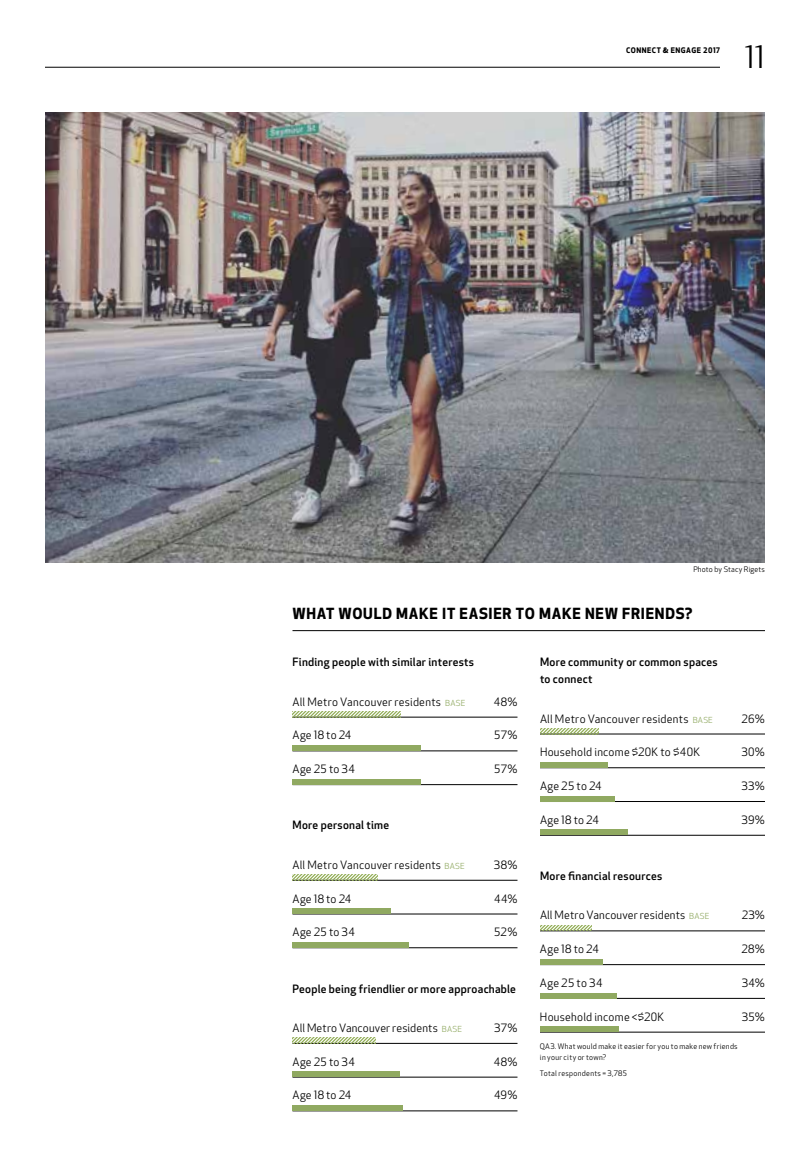
<style>
.page{position:relative;width:810px;height:1170px;background:#fff}
.page>*{position:absolute;margin:0;border:0;box-sizing:border-box;transform-origin:0 0}
.t1{font:30px "Apex New";color:#000}
.t2{font:700 15px "Apex New";letter-spacing:.05em;color:#000}
.t3{font:11.25px "Apex New";letter-spacing:.02em;color:#000}
.t4{font:500 11.25px/16.9px "Apex New";letter-spacing:.025em;color:#000}
.t5{font:7.5px/11.2px "Apex New";letter-spacing:.035em;color:#000}
.t6{font:700 7.5px "Apex New";letter-spacing:.07em;color:#000}
.s1{font-size:8.12px;color:#90a961}
</style>
<div class="page">
<img style="left:45px;top:112px;width:720px;height:450px">
<hr style="left:45px;top:67px;width:675px;height:1px;background:#000">
<hr style="left:292px;top:630px;width:473px;height:1px;background:#000">
<hr style="left:292px;top:717px;width:226px;height:1px;background:#000">
<hr style="left:292px;top:751px;width:226px;height:1px;background:#000">
<hr style="left:292px;top:784px;width:226px;height:1px;background:#000">
<hr style="left:292px;top:880px;width:226px;height:1px;background:#000">
<hr style="left:292px;top:914px;width:226px;height:1px;background:#000">
<hr style="left:292px;top:948px;width:226px;height:1px;background:#000">
<hr style="left:292px;top:1043px;width:226px;height:1px;background:#000">
<hr style="left:292px;top:1077px;width:226px;height:1px;background:#000">
<hr style="left:292px;top:1111px;width:226px;height:1px;background:#000">
<hr style="left:540px;top:734px;width:225px;height:1px;background:#000">
<hr style="left:540px;top:768px;width:225px;height:1px;background:#000">
<hr style="left:540px;top:801px;width:225px;height:1px;background:#000">
<hr style="left:540px;top:835px;width:225px;height:1px;background:#000">
<hr style="left:540px;top:931px;width:225px;height:1px;background:#000">
<hr style="left:540px;top:964px;width:225px;height:1px;background:#000">
<hr style="left:540px;top:998px;width:225px;height:1px;background:#000">
<hr style="left:540px;top:1032px;width:225px;height:1px;background:#000">
<svg style="left:540px;top:925px;width:52px;height:6px"></svg>
<div style="left:540px;top:1026px;width:79px;height:6px;background:#90a961"></div>
<div style="left:540px;top:993px;width:77px;height:5px;background:#90a961"></div>
<div style="left:540px;top:959px;width:63px;height:6px;background:#90a961"></div>
<svg style="left:292px;top:711px;width:108px;height:6px"></svg>
<div style="left:292px;top:745px;width:129px;height:6px;background:#90a961"></div>
<div style="left:292px;top:779px;width:129px;height:6px;background:#90a961"></div>
<div style="left:540px;top:830px;width:88px;height:5px;background:#90a961"></div>
<div style="left:540px;top:796px;width:74px;height:6px;background:#90a961"></div>
<div style="left:540px;top:762px;width:68px;height:6px;background:#90a961"></div>
<svg style="left:540px;top:728px;width:58px;height:6px"></svg>
<svg style="left:292px;top:1038px;width:84px;height:5px"></svg>
<div style="left:292px;top:1105px;width:111px;height:6px;background:#90a961"></div>
<div style="left:292px;top:1071px;width:108px;height:6px;background:#90a961"></div>
<div style="left:292px;top:942px;width:118px;height:6px;background:#90a961"></div>
<div style="left:292px;top:908px;width:100px;height:6px;background:#90a961"></div>
<svg style="left:292px;top:875px;width:86px;height:5px"></svg>
<p class="t6" style="left:626px;top:44px;width:11px">CONNECT</p>
<p class="t6" style="left:663px;top:44px;width:59px">&amp; ENGAGE 2017</p>
<h1 class="t1" style="left:745px;top:38px;width:21px">11</h1>
<p class="t5" style="left:693px;top:564px;width:73px">Photo by Stacy Rigets</p>
<h2 class="t2" style="left:292px;top:603px;width:401px">WHAT WOULD MAKE IT EASIER TO MAKE NEW FRIENDS?</h2>
<p class="t4" style="left:292px;top:654px;width:183px">Finding people with similar interests</p>
<p class="t3" style="left:292px;top:695px;width:174px">All Metro Vancouver residents <span class="s1">BASE</span></p>
<p class="t3" style="left:494px;top:695px;width:25px">48%</p>
<p class="t3" style="left:293px;top:728px;width:60px">Age 18 to 24</p>
<p class="t3" style="left:494px;top:728px;width:25px">57%</p>
<p class="t3" style="left:293px;top:762px;width:64px">Age 25 to 34</p>
<p class="t3" style="left:494px;top:762px;width:25px">57%</p>
<p class="t4" style="left:540px;top:654px;width:179px">More community or common spaces to connect</p>
<p class="t3" style="left:540px;top:711px;width:174px">All Metro Vancouver residents <span class="s1">BASE</span></p>
<p class="t3" style="left:742px;top:711px;width:25px">26%</p>
<p class="t3" style="left:540px;top:745px;width:162px">Household income $20K to $40K</p>
<p class="t3" style="left:741px;top:745px;width:25px">30%</p>
<p class="t3" style="left:540px;top:779px;width:63px">Age 25 to 24</p>
<p class="t3" style="left:742px;top:779px;width:25px">33%</p>
<p class="t3" style="left:540px;top:813px;width:60px">Age 18 to 24</p>
<p class="t3" style="left:741px;top:813px;width:25px">39%</p>
<p class="t4" style="left:293px;top:817px;width:98px">More personal time</p>
<p class="t3" style="left:293px;top:858px;width:174px">All Metro Vancouver residents <span class="s1">BASE</span></p>
<p class="t3" style="left:494px;top:858px;width:25px">38%</p>
<p class="t3" style="left:292px;top:891px;width:60px">Age 18 to 24</p>
<p class="t3" style="left:494px;top:891px;width:25px">44%</p>
<p class="t3" style="left:292px;top:925px;width:64px">Age 25 to 34</p>
<p class="t3" style="left:494px;top:925px;width:25px">52%</p>
<p class="t4" style="left:540px;top:867px;width:124px">More financial resources</p>
<p class="t3" style="left:540px;top:908px;width:171px">All Metro Vancouver residents <span class="s1">BASE</span></p>
<p class="t3" style="left:742px;top:908px;width:25px">23%</p>
<p class="t3" style="left:540px;top:942px;width:60px">Age 18 to 24</p>
<p class="t3" style="left:741px;top:942px;width:25px">28%</p>
<p class="t3" style="left:540px;top:976px;width:64px">Age 25 to 34</p>
<p class="t3" style="left:742px;top:976px;width:25px">34%</p>
<p class="t3" style="left:540px;top:1010px;width:126px">Household income &lt;$20K</p>
<p class="t3" style="left:742px;top:1010px;width:25px">35%</p>
<p class="t5" style="left:540px;top:1040px;width:199px">QA3. What would make it easier for you to make new friends in your city or town?</p>
<p class="t5" style="left:540px;top:1067px;width:89px">Total respondents = 3,785</p>
<p class="t4" style="left:292px;top:980px;width:225px">People being friendlier or more approachable</p>
<p class="t3" style="left:292px;top:1021px;width:171px">All Metro Vancouver residents <span class="s1">BASE</span></p>
<p class="t3" style="left:494px;top:1021px;width:25px">37%</p>
<p class="t3" style="left:292px;top:1055px;width:64px">Age 25 to 34</p>
<p class="t3" style="left:494px;top:1055px;width:25px">48%</p>
<p class="t3" style="left:292px;top:1088px;width:60px">Age 18 to 24</p>
<p class="t3" style="left:494px;top:1088px;width:25px">49%</p>
</div>
